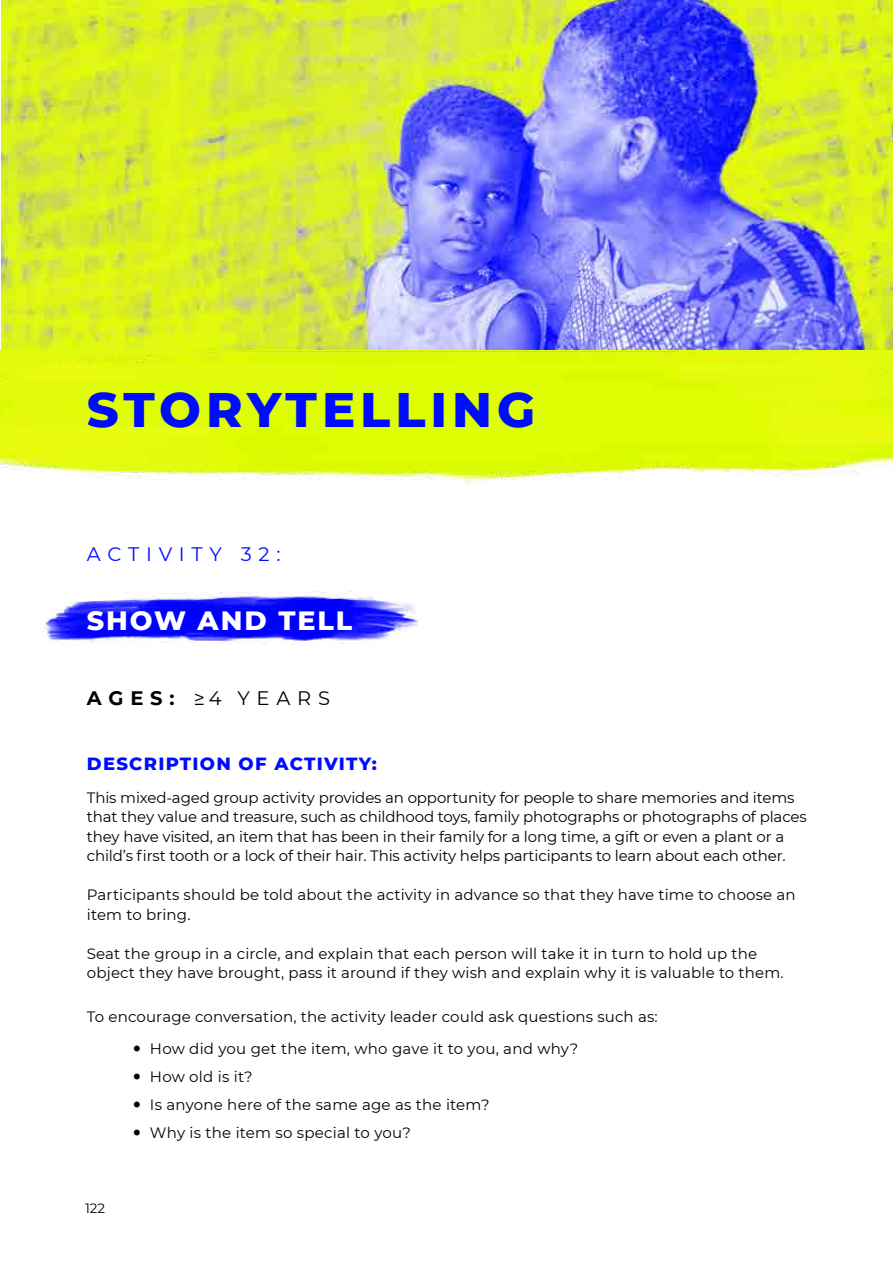
<style>
.page{position:relative;width:893px;height:1263px;background:#fff}
.page>*{position:absolute;margin:0;border:0;box-sizing:border-box;transform-origin:0 0}
.t1{font:800 49.5px "Montserrat";letter-spacing:.1em;color:#000cff}
.t2{font:800 27px "Montserrat";letter-spacing:.07em;color:#fff}
.t3{font:19.5px "Montserrat";letter-spacing:.35em;color:#000}
.t4{font:19.5px "Montserrat";letter-spacing:.345em;color:#000cff}
.t5{font:800 18px "Montserrat";letter-spacing:.07em;color:#000cff}
.t6{font:15px/19.5px "Montserrat";color:#000}
.t7{font:13.5px "Montserrat";color:#000}
.s1{font-weight:700}
</style>
<div class="page">
<img style="left:1px;top:1px;width:892px;height:346px">
<img style="left:0;top:347px;width:893px;height:137px">
<img style="left:43px;top:591px;width:376px;height:54px">
<h1 class="t1" style="left:87px;top:373px;width:450px">STORYTELLING</h1>
<h3 class="t4" style="left:87px;top:541px;width:195px">ACTIVITY 32:</h3>
<h2 class="t2" style="left:87px;top:601px;width:267px">SHOW AND TELL</h2>
<h3 class="t3" style="left:87px;top:685px;width:245px"><span class="s1">AGES:</span> ≥4 YEARS</h3>
<p class="t5" style="left:87px;top:750px;width:291px">DESCRIPTION OF ACTIVITY:</p>
<p class="t6" style="left:87px;top:787px;width:721px">This mixed-aged group activity provides an opportunity for people to share memories and items that they value and treasure, such as childhood toys, family photographs or photographs of places they have visited, an item that has been in their family for a long time, a gift or even a plant or a child’s first tooth or a lock of their hair. This activity helps participants to learn about each other.</p>
<p class="t6" style="left:87px;top:885px;width:710px">Participants should be told about the activity in advance so that they have time to choose an item to bring.</p>
<p class="t6" style="left:87px;top:943px;width:698px">Seat the group in a circle, and explain that each person will take it in turn to hold up the object they have brought, pass it around if they wish and explain why it is valuable to them.</p>
<p class="t6" style="left:150px;top:1000px;width:509px;line-height:32.2px;text-indent:-63px">To encourage conversation, the activity leader could ask questions such as:<br>How did you get the item, who gave it to you, and why?</p>
<p class="t6" style="left:150px;top:1062px;width:341px;line-height:28px">How old is it?<br>Is anyone here of the same age as the item?<br>Why is the item so special to you?</p>
<p class="t7" style="left:85px;top:1199px;width:22px">122</p>
</div>
